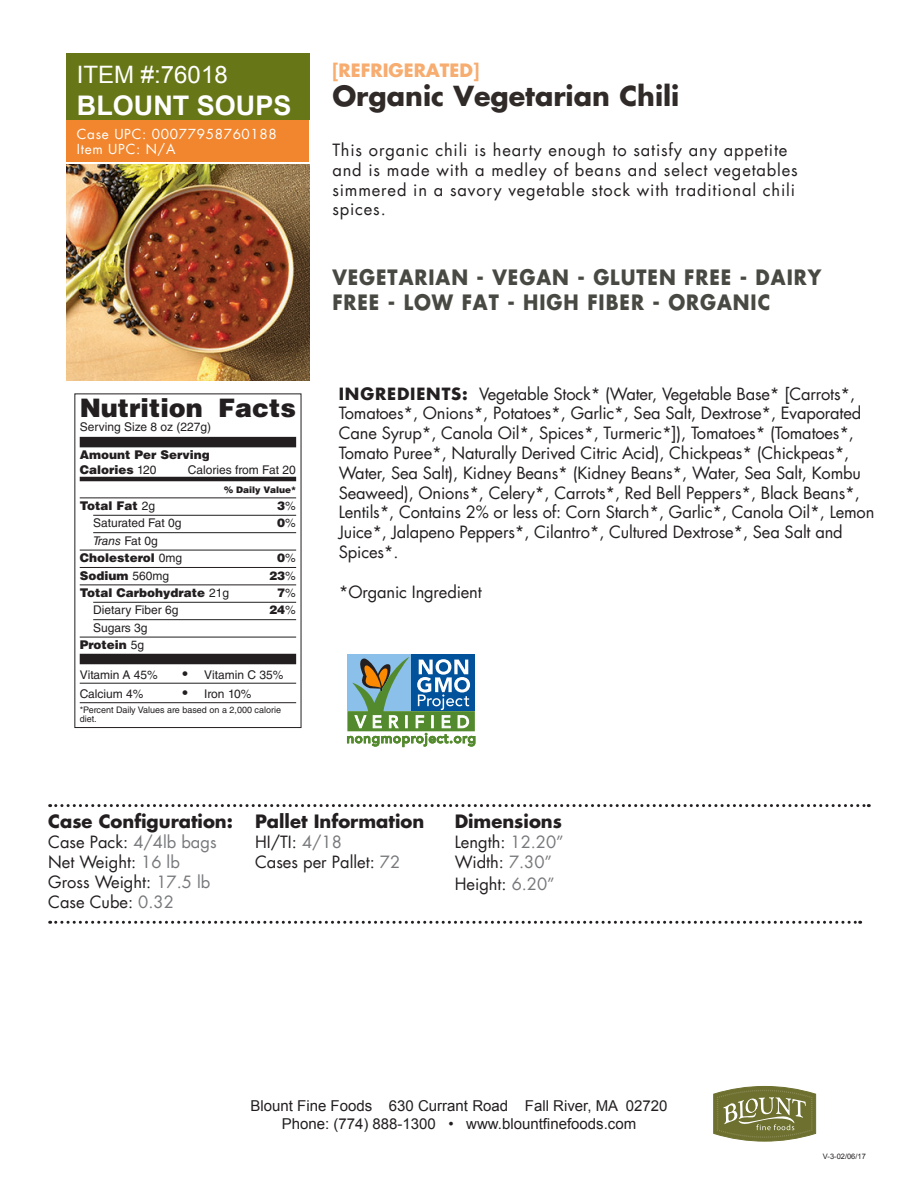
<style>
.page{position:relative;width:918px;height:1188px;background:#fff}
.page>*{position:absolute;margin:0;border:0;box-sizing:border-box;transform-origin:0 0}
.t1{font:700 27px "Futura";color:#302a28}
.t2{font:700 27px "Arial";color:#fff}
.t3{font:900 25.5px "Helvetica LT Std";color:#231f20}
.t4{font:24px "Arial";color:#fff}
.t5{font:700 20.7px/24.9px "Futura";letter-spacing:.05em;color:#494944;scale:.92 1}
.t6{font:700 18px "Futura";color:#231f20}
.t7{font:700 18px "Futura";color:#f7ac70}
.t8{font:16.5px/19.8px "Futura";letter-spacing:-.01em;color:#231f20}
.t9{font:16.5px/19.8px "Futura";letter-spacing:.05em;color:#231f20}
.t10{font:15px/18px "Arial";color:#231f20;text-align:center}
.t11{font:13.5px/15px "Futura";letter-spacing:.05em;color:#fff}
.t12{font:12px/17.4px "Helvetica LT Std";color:#231f20;text-align:right}
.t13{font:900 12px/14.4px "Helvetica LT Std";color:#231f20}
.t14{font:9px/9px "Helvetica LT Std";color:#231f20}
.t15{font:900 9px "Helvetica LT Std";color:#231f20}
.t16{font:7.5px "Arial";color:#231f20}
.s1{font-weight:400}
.s2{font-weight:400;font-style:italic}
.s3{font-weight:900}
.s4{font-size:15px}
.s5{font-weight:700}
.s6{color:#76787b}
</style>
<div class="page">
<div style="left:66px;top:54px;width:243px;height:66px;background:#677717"></div>
<img style="left:66px;top:164px;width:243px;height:216px">
<svg style="left:713px;top:1086px;width:103px;height:55px;background:#898c57"></svg>
<div style="left:66px;top:120px;width:243px;height:41px;background:#f1862e"></div>
<svg style="left:50px;top:804px;width:819px;height:3px"></svg>
<svg style="left:50px;top:921px;width:811px;height:3px"></svg>
<div style="left:347px;top:654px;width:64px;height:57px;background:#8ac0ea"></div>
<div style="left:411px;top:654px;width:64px;height:57px;background:#01519b"></div>
<svg style="left:347px;top:657px;width:128px;height:90px"></svg>
<div style="left:80px;top:437px;width:216px;height:10px;background:#231f20"></div>
<hr style="left:80px;top:477px;width:216px;height:4px;background:#231f20">
<hr style="left:80px;top:498px;width:216px;height:1px;background:#231f20">
<hr style="left:93px;top:515px;width:203px;height:1px;background:#231f20">
<hr style="left:93px;top:532px;width:203px;height:1px;background:#231f20">
<hr style="left:80px;top:550px;width:216px;height:1px;background:#231f20">
<hr style="left:80px;top:567px;width:216px;height:1px;background:#231f20">
<hr style="left:80px;top:585px;width:216px;height:1px;background:#231f20">
<hr style="left:93px;top:602px;width:203px;height:1px;background:#231f20">
<hr style="left:93px;top:619px;width:203px;height:1px;background:#231f20">
<hr style="left:80px;top:637px;width:216px;height:1px;background:#231f20">
<div style="left:80px;top:654px;width:216px;height:10px;background:#231f20"></div>
<hr style="left:80px;top:683px;width:216px;height:1px;background:#231f20">
<hr style="left:80px;top:702px;width:216px;height:1px;background:#231f20">
<h3 class="t4" style="left:77px;top:58px;width:152px">ITEM #:76018</h3>
<h1 class="t2" style="left:77px;top:87px;width:216px">BLOUNT SOUPS</h1>
<p class="t11" style="left:77px;top:126px;width:202px">Case UPC: 00077958760188<br>Item UPC: N/A</p>
<h2 class="t3" style="left:80px;top:391px;width:218px">Nutrition Facts</h2>
<p class="t12" style="left:80px;top:419px;width:133px">Serving Size 8 oz (227g)</p>
<p class="t13" style="left:80px;top:448px;width:132px">Amount Per Serving<br>Calories <span class="s1">120</span></p>
<p class="t12" style="left:188px;top:461px;width:109px">Calories from Fat 20</p>
<p class="t15" style="left:224px;top:484px;width:74px">% Daily Value*</p>
<p class="t13" style="left:80px;top:498px;width:77px">Total Fat <span class="s1">2g</span></p>
<p class="t13" style="left:277px;top:498px;width:20px">3<span class="s1">%</span></p>
<p class="t12" style="left:93px;top:515px;width:90px">Saturated Fat 0g</p>
<p class="t13" style="left:277px;top:516px;width:20px">0<span class="s1">%</span></p>
<p class="t13" style="left:80px;top:532px;width:104px;line-height:17.4px;text-indent:14px"><span class="s2">Trans</span> <span class="s1">Fat 0g<br></span>Cholesterol <span class="s1">0mg</span></p>
<p class="t13" style="left:277px;top:550px;width:20px">0<span class="s1">%</span></p>
<p class="t13" style="left:80px;top:568px;width:91px">Sodium <span class="s1">560mg</span></p>
<p class="t13" style="left:269px;top:568px;width:28px">23<span class="s1">%</span></p>
<p class="t13" style="left:80px;top:585px;width:151px">Total Carbohydrate <span class="s1">21g</span></p>
<p class="t13" style="left:277px;top:585px;width:20px">7<span class="s1">%</span></p>
<p class="t12" style="left:93px;top:602px;width:87px">Dietary Fiber 6g</p>
<p class="t13" style="left:269px;top:603px;width:28px">24<span class="s1">%</span></p>
<p class="t12" style="left:80px;top:619px;width:69px">Sugars 3g<br><span class="s3">Protein</span> 5g</p>
<p class="t12" style="left:80px;top:666px;width:79px">Vitamin A 45%</p>
<p class="t12" style="left:182px;top:666px;width:102px"><span class="s4">•</span> Vitamin C 35%</p>
<p class="t12" style="left:80px;top:685px;width:65px">Calcium 4%</p>
<p class="t12" style="left:182px;top:685px;width:70px"><span class="s4">•</span> Iron 10%</p>
<p class="t14" style="left:80px;top:705px;width:203px">*Percent Daily Values are based on a 2,000 calorie diet.</p>
<p class="t7" style="left:332px;top:57px;width:148px">[REFRIGERATED]</p>
<h1 class="t1" style="left:332px;top:77px;width:349px">Organic Vegetarian Chili</h1>
<p class="t9" style="left:332px;top:140px;width:467px">This organic chili is hearty enough to satisfy any appetite and is made with a medley of beans and select vegetables simmered in a savory vegetable stock with traditional chili spices.</p>
<p class="t5" style="left:332px;top:264px;width:533px">VEGETARIAN - VEGAN - GLUTEN FREE - DAIRY<br>FREE - LOW FAT - HIGH FIBER - ORGANIC</p>
<p class="t8" style="left:339px;top:383px;width:537px"><span class="s5">INGREDIENTS:</span> Vegetable Stock* (Water, Vegetable Base* [Carrots*, Tomatoes*, Onions*, Potatoes*, Garlic*, Sea Salt, Dextrose*, Evaporated Cane Syrup*, Canola Oil*, Spices*, Turmeric*]), Tomatoes* (Tomatoes*, Tomato Puree*, Naturally Derived Citric Acid), Chickpeas* (Chickpeas*, Water, Sea Salt), Kidney Beans* (Kidney Beans*, Water, Sea Salt, Kombu Seaweed), Onions*, Celery*, Carrots*, Red Bell Peppers*, Black Beans*, Lentils*, Contains 2% or less of: Corn Starch*, Garlic*, Canola Oil*, Lemon Juice*, Jalapeno Peppers*, Cilantro*, Cultured Dextrose*, Sea Salt and Spices*.</p>
<p class="t8" style="left:339px;top:581px;width:145px">*Organic Ingredient</p>
<p class="t6" style="left:48px;top:809px;width:186px">Case Configuration:</p>
<p class="t8" style="left:48px;top:832px;width:170px">Case Pack: <span class="s6">4/4lb bags<br></span>Net Weight: <span class="s6">16 lb<br></span>Gross Weight: <span class="s6">17.5 lb<br></span>Case Cube: <span class="s6">0.32</span></p>
<p class="t6" style="left:255px;top:809px;width:171px">Pallet Information</p>
<p class="t8" style="left:255px;top:832px;width:147px">HI/TI: <span class="s6">4/18<br></span>Cases per Pallet: <span class="s6">72</span></p>
<p class="t6" style="left:455px;top:809px;width:109px">Dimensions</p>
<p class="t8" style="left:455px;top:832px;width:111px">Length: <span class="s6">12.20”<br></span>Width: <span class="s6">7.30”</span></p>
<p class="t8" style="left:455px;top:873px;width:102px">Height: <span class="s6">6.20”</span></p>
<p class="t10" style="left:251px;top:1096px;width:418px">Blount Fine Foods 630 Currant Road Fall River, MA 02720<br>Phone: (774) 888-1300 • www.blountfinefoods.com</p>
<p class="t16" style="left:823px;top:1151px;width:44px">V-3-02/06/17</p>
</div>
